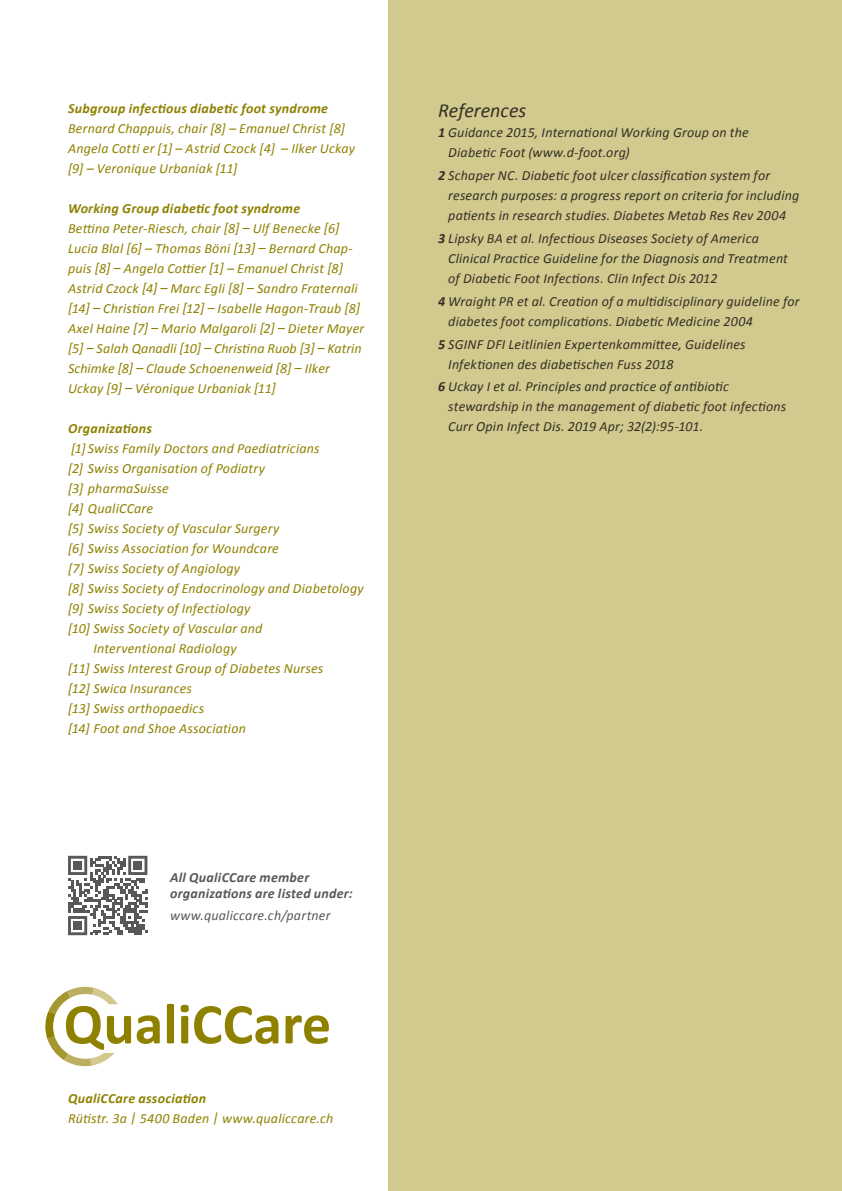
<style>
.page{position:relative;width:842px;height:1191px;background:#fff}
.page>*{position:absolute;margin:0;border:0;box-sizing:border-box;transform-origin:0 0}
.t1{font:italic 20px "Calibri";letter-spacing:-.005em;color:#3e3e3f}
.t2{font:italic 14px/20px "Calibri";letter-spacing:.015em;color:#8f8100}
.t3{font:italic 14px/20px "Calibri";letter-spacing:.015em;color:#3e3e3f}
.t4{font:italic 700 14px "Calibri";letter-spacing:.015em;color:#8f8100}
.t5{font:italic 700 14px/16px "Calibri";letter-spacing:.015em;color:#57585a}
.t6{font:italic 14px "Calibri";letter-spacing:.015em;color:#57585a}
.s1{font-weight:700}
</style>
<div class="page">
<div style="left:388px;top:0;width:454px;height:1191px;background:#d2c98f"></div>
<svg style="left:137px;top:1015px;width:23px;height:29px"></svg>
<svg style="left:167px;top:1003px;width:7px;height:40px"></svg>
<svg style="left:181px;top:1004px;width:97px;height:40px"></svg>
<svg style="left:286px;top:1015px;width:43px;height:29px"></svg>
<svg style="left:45px;top:986px;width:86px;height:80px"></svg>
<svg style="left:68px;top:855px;width:79px;height:80px"></svg>
<div style="left:74px;top:861px;width:8px;height:8px;background:#57585a"></div>
<div style="left:134px;top:861px;width:8px;height:8px;background:#57585a"></div>
<div style="left:74px;top:921px;width:8px;height:8px;background:#57585a"></div>
<p class="t4" style="left:68px;top:99px;width:262px">Subgroup infectious diabetic foot syndrome</p>
<p class="t2" style="left:68px;top:117px;width:289px">Bernard Chappuis, chair [8] – Emanuel Christ [8]<br>Angela Cotti er [1] – Astrid Czock [4] – Ilker Uckay [9] – Veronique Urbaniak [11]</p>
<p class="t4" style="left:68px;top:199px;width:234px">Working Group diabetic foot syndrome</p>
<p class="t2" style="left:68px;top:217px;width:298px">Bettina Peter-Riesch, chair [8] – Ulf Benecke [6] Lucia Blal [6] – Thomas Böni [13] – Bernard Chap&shy;puis [8] – Angela Cottier [1] – Emanuel Christ [8] Astrid Czock [4] – Marc Egli [8] – Sandro Fraternali [14] – Christian Frei [12] – Isabelle Hagon-Traub [8] Axel Haine [7] – Mario Malgaroli [2] – Dieter Mayer [5] – Salah Qanadli [10] – Christina Ruob [3] – Katrin Schimke [8] – Claude Schoenenweid [8] – Ilker Uckay [9] – Véronique Urbaniak [11]</p>
<p class="t4" style="left:68px;top:419px;width:85px">Organizations</p>
<p class="t2" style="left:71px;top:437px;width:250px">[1] Swiss Family Doctors and Paediatricians</p>
<p class="t2" style="left:68px;top:457px;width:198px">[2] Swiss Organisation of Podiatry</p>
<p class="t2" style="left:68px;top:477px;width:102px">[3] pharmaSuisse</p>
<p class="t2" style="left:68px;top:497px;width:87px">[4] QualiCCare</p>
<p class="t2" style="left:68px;top:517px;width:213px">[5] Swiss Society of Vascular Surgery</p>
<p class="t2" style="left:68px;top:537px;width:212px">[6] Swiss Association for Woundcare</p>
<p class="t2" style="left:68px;top:557px;width:174px">[7] Swiss Society of Angiology</p>
<p class="t2" style="left:68px;top:577px;width:297px">[8] Swiss Society of Endocrinology and Diabetology</p>
<p class="t2" style="left:68px;top:597px;width:184px">[9] Swiss Society of Infectiology</p>
<p class="t2" style="left:68px;top:617px;width:196px">[10] Swiss Society of Vascular and</p>
<p class="t2" style="left:94px;top:637px;width:145px">Interventional Radiology</p>
<p class="t2" style="left:68px;top:657px;width:257px">[11] Swiss Interest Group of Diabetes Nurses</p>
<p class="t2" style="left:68px;top:677px;width:125px">[12] Swica Insurances</p>
<p class="t2" style="left:68px;top:697px;width:138px">[13] Swiss orthopaedics</p>
<p class="t2" style="left:68px;top:717px;width:179px">[14] Foot and Shoe Association</p>
<p class="t5" style="left:170px;top:868px;width:184px">All QualiCCare member organizations are listed under:</p>
<p class="t6" style="left:170px;top:906px;width:162px">www.qualiccare.ch/partner</p>
<p class="t4" style="left:68px;top:1089px;width:140px">QualiCCare association</p>
<p class="t2" style="left:68px;top:1107px;width:267px">Rütistr. 3a | 5400 Baden | www.qualiccare.ch</p>
<h1 class="t1" style="left:438px;top:98px;width:90px">References</h1>
<p class="t3" style="left:448px;top:122px;width:302px;text-indent:-10px"><span class="s1">1</span> Guidance 2015, International Working Group on the<br>Diabetic Foot (www.d-foot.org)</p>
<p class="t3" style="left:448px;top:165px;width:353px;text-indent:-10px"><span class="s1">2</span> Schaper NC. Diabetic foot ulcer classification system for research purposes: a progress report on criteria for including patients in research studies. Diabetes Metab Res Rev 2004</p>
<p class="t3" style="left:448px;top:227px;width:341px;text-indent:-10px"><span class="s1">3</span> Lipsky BA et al. Infectious Diseases Society of America<br>Clinical Practice Guideline for the Diagnosis and Treatment of Diabetic Foot Infections. Clin Infect Dis 2012</p>
<p class="t3" style="left:448px;top:290px;width:353px;text-indent:-10px"><span class="s1">4</span> Wraight PR et al. Creation of a multidisciplinary guideline for diabetes foot complications. Diabetic Medicine 2004</p>
<p class="t3" style="left:448px;top:333px;width:299px;text-indent:-10px"><span class="s1">5</span> SGINF DFI Leitlinien Expertenkommittee, Guidelines<br>Infektionen des diabetischen Fuss 2018</p>
<p class="t3" style="left:448px;top:376px;width:340px;text-indent:-10px"><span class="s1">6</span> Uckay I et al. Principles and practice of antibiotic stewardship in the management of diabetic foot infections<br>Curr Opin Infect Dis. 2019 Apr; 32(2):95-101.</p>
</div>
